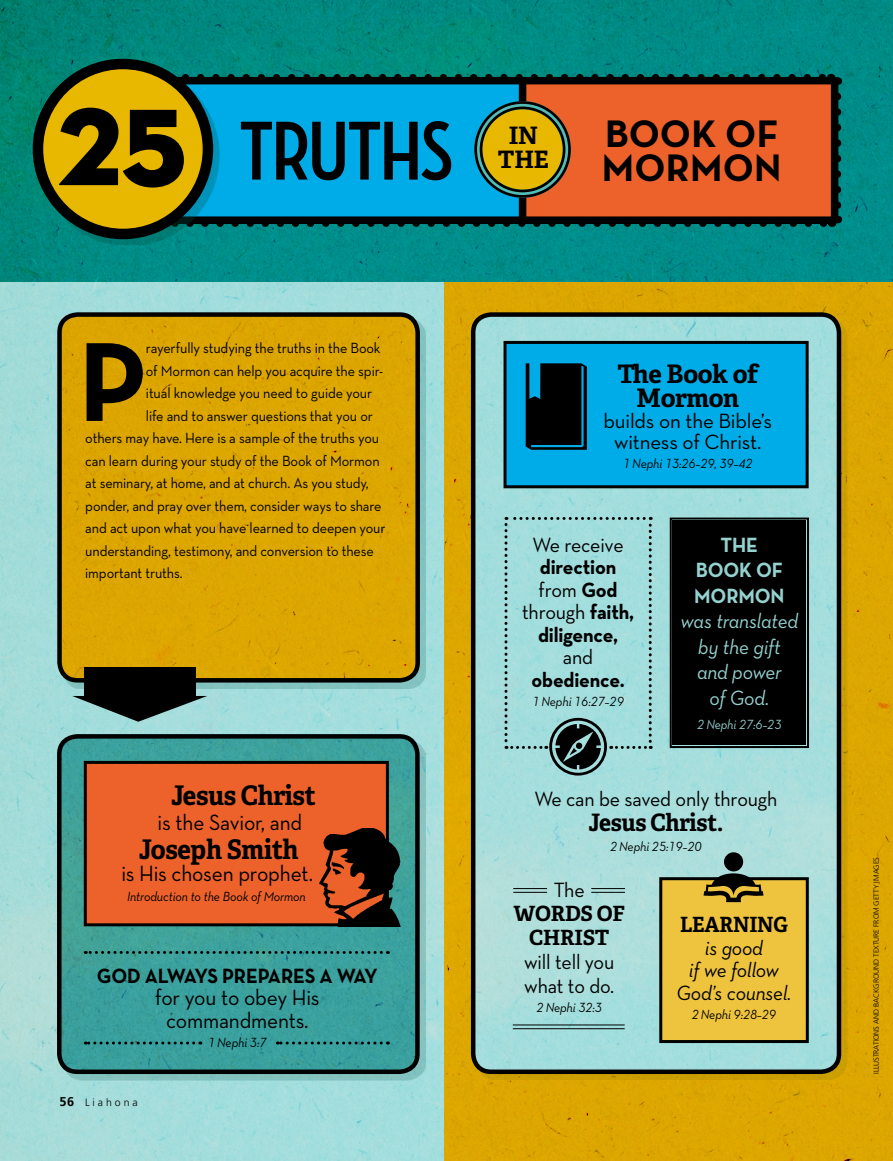
<style>
.page{position:relative;width:893px;height:1161px;background:#fff}
.page>*{position:absolute;margin:0;border:0;box-sizing:border-box;transform-origin:0 0}
.ARTCL_para_first{font:700 114.3px "Neutralds Lat";color:#000}
.ARTCL_title{font:112.65px "Neutralds Lat Titling Display";color:#000}
.ARTCL_title-2{font:700 85.05px "Neutra Condlds Lat";letter-spacing:-.02em;color:#000;scale:.95 1}
.ARTCL_title-3{font:700 39px/34.5px "Neutralds Lat";letter-spacing:.005em;color:#000}
.SIDE_para_first_SMAL{font:700 27px "Helam Slablds Lat";letter-spacing:-.015em;color:#000;scale:.95 1}
.SIDE_para_first_SMAL-2{font:700 25.5px/24px "Helam Slablds Lat";letter-spacing:-.015em;color:#000;text-align:center}
.SIDE_para_first_SMAL-3{font:700 24px "Helam Slablds Lat";letter-spacing:-.015em;color:#000;scale:.95 1}
.ARTCL_title-4{font:700 24px/24px "Helam Slablds Lat";color:#000;text-align:center}
.SIDE_para_first_SMAL-4{font:22.5px/22.5px "Neutralds Lat";letter-spacing:-.01em;color:#000;text-align:center;scale:.95 1}
.SIDE_para_first_SMAL-5{font:700 21px/22.5px "Neutralds Lat";letter-spacing:-.01em;color:#000;text-align:center;scale:.95 1}
.SIDE_para_first_SMAL-6{font:21px/24px "Neutralds Lat";letter-spacing:-.01em;color:#000;text-align:center;scale:.95 1}
.SIDE_para_first_SMAL-7{font:italic 21px/25.5px "Neutralds Lat";letter-spacing:-.01em;color:#94d1cf;text-align:center;scale:.95 1}
.Bio_para{font:italic 21px/22.5px "Neutralds Lat";letter-spacing:-.01em;color:#000;text-align:center;scale:.95 1}
.SIDE_para_first_SMAL-8{font:21px/21px "Neutralds Lat";letter-spacing:-.01em;color:#000;text-align:center}
.ARTCL_para_first-2{font:15px "Neutralds Lat";letter-spacing:-.01em;color:#000;scale:.95 1}
.Bio_para-2{font:italic 13.5px "Neutralds Lat";letter-spacing:-.01em;color:#000;scale:.92 1}
.SIDE_para_first_SMAL-9{font:italic 13.5px "Neutralds Lat";letter-spacing:-.01em;color:#000;scale:.92 1}
.SIDE_para_first_SMAL-10{font:italic 13.5px "Neutralds Lat";letter-spacing:-.01em;color:#94d1cf;scale:.92 1}
.Folio_L{font:300 10.5px "Frutigerlds Lat";letter-spacing:.28em;color:#000}
.t1{font:300 7.5px "Frutigerlds Lat";letter-spacing:-.01em;color:#000}
.s1{font-weight:700;font-size:12.75px}
.s2{font-weight:400}
.s3{font-weight:700;font-style:normal}
.s4{font-family:"Helam Slablds Lat";font-weight:700}
.s5{font-family:"Helam Slablds Lat";font-weight:700;font-style:normal}
</style>
<div class="page">
<img style="left:0;top:0;width:893px;height:283px">
<div style="left:490px;top:79px;width:341px;height:143px;background:#ed622b"></div>
<div style="left:115px;top:79px;width:407px;height:143px;background:#00ace8"></div>
<div style="left:140px;top:77px;width:694px;height:7px;background:#000"></div>
<svg style="left:219px;top:74px;width:604px;height:3px;background:#005650"></svg>
<div style="left:133px;top:216px;width:698px;height:8px;background:#000"></div>
<svg style="left:219px;top:224px;width:605px;height:3px;background:#005b59"></svg>
<svg style="left:831px;top:74px;width:7px;height:3px"></svg>
<svg style="left:832px;top:96px;width:9px;height:131px"></svg>
<div style="left:831px;top:77px;width:7px;height:146px;background:#000"></div>
<div style="left:39px;top:65px;width:180px;height:180px;background:#005548;opacity:.3"></div>
<div style="left:38px;top:64px;width:170px;height:170px;background:#e8b700;border-radius:50%"></div>
<div style="left:33px;top:59px;width:180px;height:180px;border:10px solid #000;border-radius:50%"></div>
<div style="left:0;top:283px;width:444px;height:878px;background:linear-gradient(to bottom,#a0dcda,#aaddda)"></div>
<div style="left:519px;top:79px;width:7px;height:143px;background:#000"></div>
<div style="left:478px;top:105px;width:89px;height:89px;background:#e8b700;border-radius:50%"></div>
<div style="left:474px;top:101px;width:97px;height:97px;border:8px solid #51bdb6;border-radius:50%"></div>
<div style="left:474px;top:101px;width:97px;height:97px;border:3px solid #000;border-radius:50%"></div>
<div style="left:480px;top:107px;width:85px;height:85px;border:3px solid #000;border-radius:50%"></div>
<div style="left:63px;top:318px;width:363px;height:370px;background:#005548;opacity:.2"></div>
<div style="left:60px;top:315px;width:358px;height:365px;background:#dca600"></div>
<div style="left:57px;top:312px;width:363px;height:370px;border:4px solid #000;border-radius:18px"></div>
<div style="left:84px;top:667px;width:112px;height:32px;background:#000"></div>
<svg style="left:72px;top:696px;width:135px;height:26px;background:#526f6f"></svg>
<div style="left:444px;top:283px;width:449px;height:878px;background:#dca700"></div>
<div style="left:63px;top:740px;width:363px;height:340px;background:#005548;opacity:.2"></div>
<img style="left:59px;top:736px;width:358px;height:336px">
<div style="left:57px;top:734px;width:363px;height:340px;border:4px solid #000;border-radius:18px"></div>
<div style="left:85px;top:762px;width:302px;height:163px;background:#ed622b"></div>
<div style="left:84px;top:761px;width:305px;height:165px;border:3px solid #000"></div>
<img style="left:317px;top:828px;width:93px;height:98px">
<div style="left:477px;top:318px;width:370px;height:762px;background:#9a8400;opacity:.25"></div>
<img style="left:476px;top:317px;width:363px;height:755px">
<div style="left:471px;top:312px;width:370px;height:762px;border:4px solid #000;border-radius:18px"></div>
<div style="left:505px;top:342px;width:302px;height:145px;background:#00ace8"></div>
<div style="left:503px;top:341px;width:306px;height:147px;border:3px solid #000"></div>
<svg style="left:526px;top:363px;width:61px;height:87px;background:#00171f"></svg>
<div style="left:661px;top:879px;width:146px;height:162px;background:#eec43f"></div>
<div style="left:659px;top:877px;width:150px;height:166px;border:3px solid #000"></div>
<svg style="left:703px;top:873px;width:60px;height:29px"></svg>
<div style="left:724px;top:852px;width:19px;height:19px;background:#000;border-radius:50%"></div>
<svg style="left:85px;top:1041px;width:109px;height:3px"></svg>
<svg style="left:277px;top:1041px;width:104px;height:3px"></svg>
<svg style="left:85px;top:951px;width:296px;height:3px"></svg>
<hr style="left:513px;top:892px;width:34px;height:1px;background:#000">
<hr style="left:513px;top:888px;width:34px;height:1px;background:#000">
<hr style="left:591px;top:892px;width:34px;height:1px;background:#000">
<hr style="left:591px;top:888px;width:34px;height:1px;background:#000">
<hr style="left:513px;top:1028px;width:112px;height:1px;background:#000">
<hr style="left:513px;top:1024px;width:112px;height:1px;background:#000">
<svg style="left:504px;top:517px;width:148px;height:258px;background:#97cecd"></svg>
<div style="left:669px;top:516px;width:141px;height:233px;background:#000"></div>
<div style="left:674px;top:521px;width:131px;height:223px;border:2px solid #000"></div>
<p class="ARTCL_title" style="left:58px;top:58px;width:131px">25</p>
<p class="ARTCL_title-2" style="left:239px;top:89px;width:227px">TRUTHS</p>
<p class="ARTCL_title-3" style="left:602px;top:115px;width:181px">BOOK OF<br>MORMON</p>
<p class="ARTCL_title-4" style="left:498px;top:123px;width:53px">IN<br>THE</p>
<p class="ARTCL_para_first" style="left:78px;top:287px;width:70px">P</p>
<p class="ARTCL_para_first-2" style="left:146px;top:337px;width:248px">rayerfully studying the truths in the Book</p>
<p class="ARTCL_para_first-2" style="left:146px;top:359px;width:251px">of Mormon can help you acquire the spir-</p>
<p class="ARTCL_para_first-2" style="left:146px;top:382px;width:240px">itual knowledge you need to guide your</p>
<p class="ARTCL_para_first-2" style="left:146px;top:404px;width:240px">life and to answer questions that you or</p>
<p class="ARTCL_para_first-2" style="left:85px;top:427px;width:311px">others may have. Here is a sample of the truths you</p>
<p class="ARTCL_para_first-2" style="left:85px;top:449px;width:311px">can learn during your study of the Book of Mormon</p>
<p class="ARTCL_para_first-2" style="left:85px;top:472px;width:300px">at seminary, at home, and at church. As you study,</p>
<p class="ARTCL_para_first-2" style="left:85px;top:494px;width:313px">ponder, and pray over them, consider ways to share</p>
<p class="ARTCL_para_first-2" style="left:85px;top:517px;width:318px">and act upon what you have learned to deepen your</p>
<p class="ARTCL_para_first-2" style="left:85px;top:539px;width:305px">understanding, testimony, and conversion to these</p>
<p class="ARTCL_para_first-2" style="left:85px;top:562px;width:104px">important truths.</p>
<p class="SIDE_para_first_SMAL" style="left:171px;top:773px;width:154px">Jesus Christ</p>
<p class="SIDE_para_first_SMAL-4" style="left:158px;top:810px;width:154px">is the Savior, and</p>
<p class="SIDE_para_first_SMAL" style="left:139px;top:827px;width:170px">Joseph Smith</p>
<p class="SIDE_para_first_SMAL-4" style="left:121px;top:861px;width:203px">is His chosen prophet.</p>
<p class="Bio_para-2" style="left:127px;top:886px;width:196px">Introduction to the Book of Mormon</p>
<p class="SIDE_para_first_SMAL-5" style="left:97px;top:963px;width:297px">GOD ALWAYS PREPARES A WAY</p>
<p class="SIDE_para_first_SMAL-4" style="left:155px;top:986px;width:175px">for you to obey His commandments.</p>
<p class="Bio_para-2" style="left:208px;top:1032px;width:65px">1 Nephi 3:7</p>
<p class="Folio_L" style="left:60px;top:1094px;width:80px"><span class="s1">56</span> Liahona</p>
<p class="SIDE_para_first_SMAL-2" style="left:617px;top:361px;width:142px">The Book of<br>Mormon</p>
<p class="SIDE_para_first_SMAL-8" style="left:604px;top:409px;width:170px">builds on the Bible’s witness of Christ.</p>
<p class="SIDE_para_first_SMAL-9" style="left:623px;top:453px;width:142px">1 Nephi 13:26–29, 39–42</p>
<p class="SIDE_para_first_SMAL-5" style="left:522px;top:532px;width:119px"><span class="s2">We receive </span>direction <span class="s2">from</span> God <span class="s2">through</span> faith, diligence, <span class="s2">and </span>obedience.</p>
<p class="Bio_para-2" style="left:532px;top:691px;width:101px">1 Nephi 16:27–29</p>
<p class="SIDE_para_first_SMAL-7" style="left:680px;top:531px;width:125px"><span class="s3">THE<br>BOOK OF<br>MORMON </span>was translated by the gift and power<br>of God.</p>
<p class="SIDE_para_first_SMAL-10" style="left:697px;top:714px;width:93px">2 Nephi 27:6–23</p>
<p class="SIDE_para_first_SMAL-6" style="left:534px;top:786px;width:257px">We can be saved only through</p>
<p class="SIDE_para_first_SMAL-3" style="left:588px;top:803px;width:143px">Jesus Christ.</p>
<p class="Bio_para-2" style="left:610px;top:836px;width:101px">2 Nephi 25:19–20</p>
<p class="SIDE_para_first_SMAL-6" style="left:513px;top:877px;width:119px">The<br><span class="s4">WORDS OF<br>CHRIST </span>will tell you what to do.</p>
<p class="Bio_para-2" style="left:536px;top:997px;width:73px">2 Nephi 32:3</p>
<p class="Bio_para" style="left:676px;top:913px;width:123px"><span class="s5">LEARNING </span>is good<br>if we follow<br>God’s counsel.</p>
<p class="Bio_para-2" style="left:692px;top:1004px;width:93px">2 Nephi 9:28–29</p>
<p class="t1" style="left:871px;top:1074px;width:219px;rotate:-90deg">ILLUSTRATIONS AND BACKGROUND TEXTURE FROM GETTY IMAGES</p>
</div>
